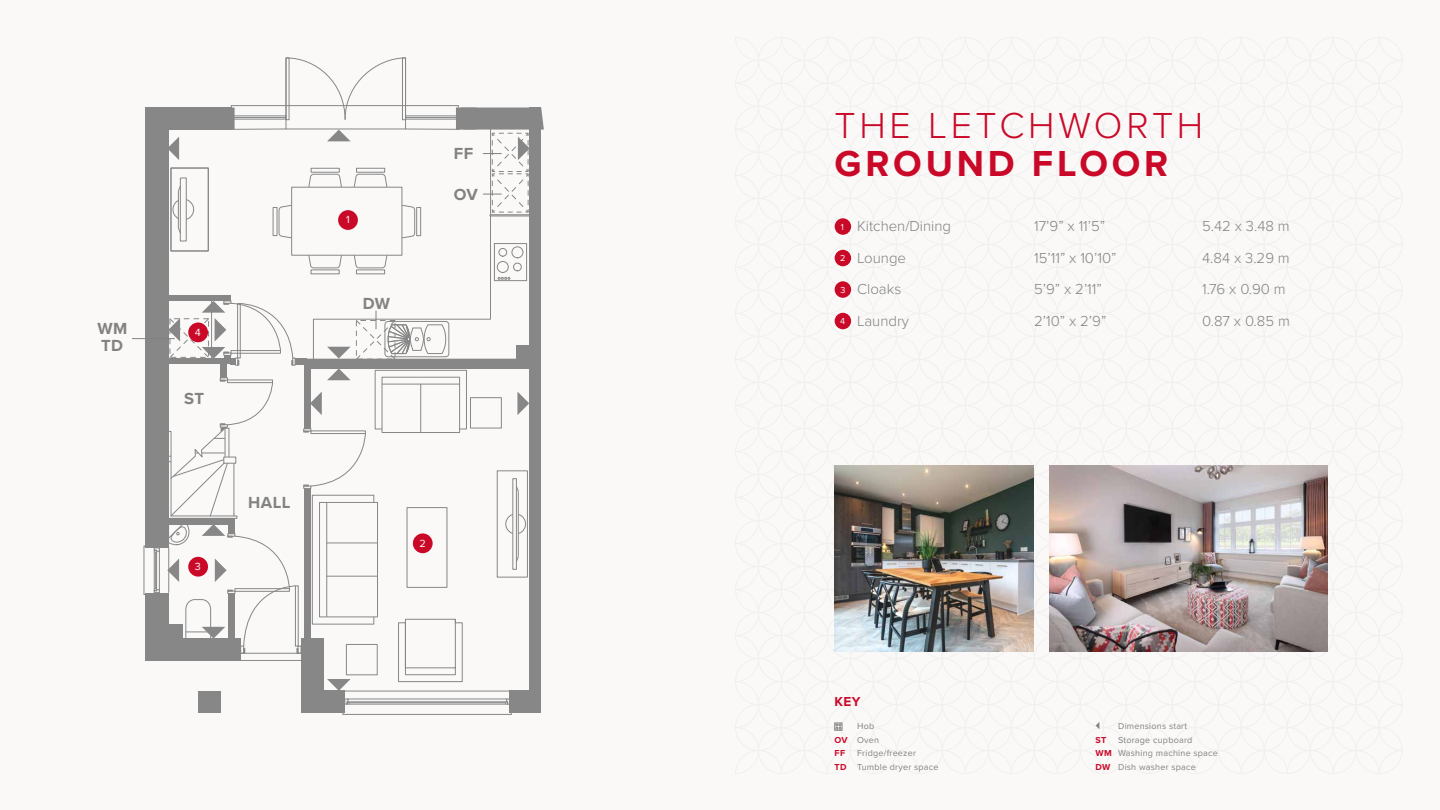
<style>
.page{position:relative;width:1440px;height:810px;background:#faf9f8}
.page>*{position:absolute;margin:0;border:0;box-sizing:border-box;transform-origin:0 0}
.t1{font:300 37.5px "Proxima Nova";letter-spacing:.1em;color:#ca0928}
.t2{font:700 37.5px "Proxima Nova";letter-spacing:.1em;color:#ca0928}
.t3{font:700 16.65px "Proxima Nova";letter-spacing:.025em;color:#828282}
.t4{font:300 15px "Proxima Nova";color:#828282}
.t5{font:700 13.5px "Proxima Nova";color:#ca0928}
.t6{font:10.8px "Proxima Nova";color:#faf9f8}
.t7{font:9px/13.5px "Proxima Nova";letter-spacing:.025em;color:#828282}
.t8{font:700 9px "Proxima Nova";color:#ca0928}
.s1{font-weight:400;font-size:9px;color:#faf9f8}
.s2{font-weight:700;color:#ca0928}
.s3{color:#808080}
</style>
<div class="page">
<img style="left:834px;top:218px;width:494px;height:513px">
<div style="left:146px;top:593px;width:23px;height:68px;background:#878787"></div>
<div style="left:146px;top:108px;width:23px;height:440px;background:#878787"></div>
<div style="left:301px;top:691px;width:43px;height:22px;background:#878787"></div>
<div style="left:514px;top:691px;width:26px;height:22px;background:#878787"></div>
<div style="left:509px;top:691px;width:16px;height:22px;background:#878787"></div>
<div style="left:329px;top:691px;width:16px;height:22px;background:#878787"></div>
<div style="left:198px;top:691px;width:22px;height:22px;background:#878787"></div>
<svg style="left:345px;top:699px;width:164px;height:6px"></svg>
<hr style="left:349px;top:702px;width:157px;height:1px;background:#878787">
<div style="left:343px;top:712px;width:169px;height:3px;border:1px solid #878787"></div>
<hr style="left:345px;top:691px;width:165px;height:1px;background:#878787">
<hr style="left:132px;top:338px;width:43px;height:1px;background:#828282">
<svg style="left:154px;top:57px;width:390px;height:634px"></svg>
<p class="t3" style="left:98px;top:316px;width:31px">WM</p>
<p class="t3" style="left:101px;top:333px;width:24px">TD</p>
<p class="t6" style="left:195px;top:324px;width:8px">4</p>
<p class="t3" style="left:184px;top:386px;width:21px">ST</p>
<p class="t6" style="left:195px;top:558px;width:8px">3</p>
<p class="t3" style="left:248px;top:490px;width:44px">HALL</p>
<p class="t6" style="left:346px;top:212px;width:5px">1</p>
<p class="t3" style="left:363px;top:291px;width:29px">DW</p>
<p class="t3" style="left:454px;top:141px;width:21px">FF</p>
<p class="t3" style="left:454px;top:182px;width:26px">OV</p>
<p class="t6" style="left:419px;top:535px;width:8px">2</p>
<h1 class="t1" style="left:835px;top:98px;width:370px">THE LETCHWORTH</h1>
<h1 class="t2" style="left:835px;top:135px;width:335px">GROUND FLOOR</h1>
<p class="t4" style="left:841px;top:215px;width:112px"><span class="s1">1</span> Kitchen/Dining</p>
<p class="t4" style="left:1034px;top:215px;width:73px">17’9” x 11’5”</p>
<p class="t4" style="left:1202px;top:215px;width:89px">5.42 x 3.48 m</p>
<p class="t4" style="left:840px;top:246px;width:67px"><span class="s1">2</span> Lounge</p>
<p class="t4" style="left:1034px;top:246px;width:84px">15’11” x 10’10”</p>
<p class="t4" style="left:1202px;top:246px;width:89px">4.84 x 3.29 m</p>
<p class="t4" style="left:840px;top:278px;width:62px"><span class="s1">3</span> Cloaks</p>
<p class="t4" style="left:1034px;top:278px;width:69px">5’9” x 2’11”</p>
<p class="t4" style="left:1202px;top:278px;width:85px">1.76 x 0.90 m</p>
<p class="t4" style="left:840px;top:309px;width:70px"><span class="s1">4</span> Laundry</p>
<p class="t4" style="left:1034px;top:309px;width:74px">2’10” x 2’9”</p>
<p class="t4" style="left:1202px;top:309px;width:89px">0.87 x 0.85 m</p>
<p class="t5" style="left:835px;top:691px;width:27px">KEY</p>
<p class="t7" style="left:835px;top:719px;width:46px;text-indent:22px">Hob<br><span class="s2">OV</span> Oven<br><span class="s2">FF</span></p>
<p class="t7" style="left:835px;top:746px;width:106px;text-align:center">Fridge/freezer<br><span class="s2">TD</span> Tumble dryer space</p>
<p class="t7" style="left:1118px;top:719px;width:71px">Dimensions start</p>
<p class="t7" style="left:1096px;top:733px;width:124px;text-indent:22px"><span class="s3">Storage</span> cupboard<br><span class="s2">WM</span> Washing machine space<br><span class="s2">DW</span> Dish washer space</p>
<p class="t8" style="left:1096px;top:733px;width:12px">ST</p>
</div>
